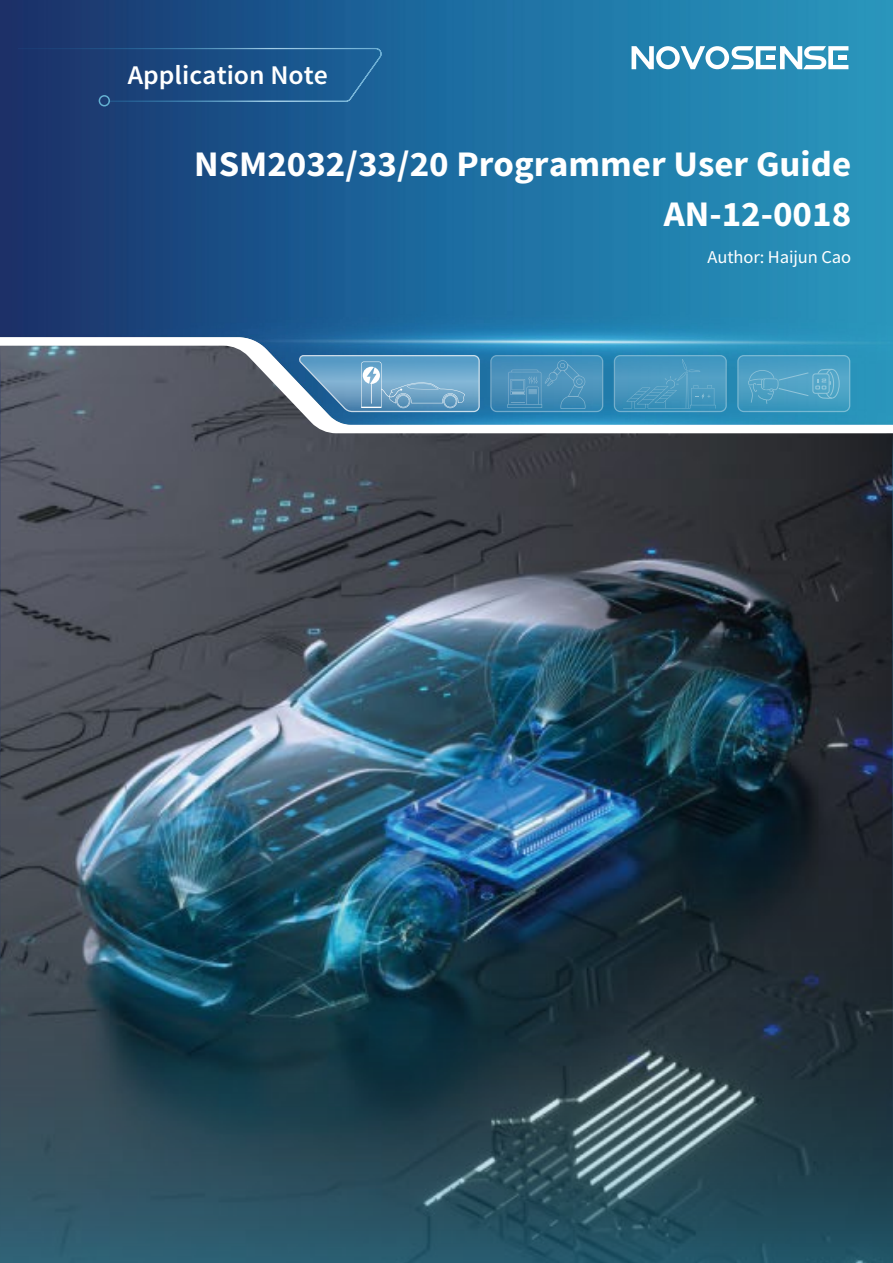
<style>
.page{position:relative;width:893px;height:1263px;background:#fff}
.page>*{position:absolute;margin:0;border:0;box-sizing:border-box;transform-origin:0 0}
.t1{font:700 36px/50.2px "Source Sans Pro";color:#fff;text-align:right}
.t2{font:600 27px "Source Sans Pro";color:#fff}
.t3{font:18px "Source Sans Pro";letter-spacing:-.005em;color:#fff}
</style>
<div class="page">
<img style="left:0;top:0;width:893px;height:337px">
<img style="left:0;top:433px;width:893px;height:830px">
<svg style="left:0;top:337px;width:893px;height:96px;background:#5e879e"></svg>
<svg style="left:18px;top:48px;width:364px;height:54px;background:#1d4c83"></svg>
<div style="left:99px;top:95px;width:11px;height:11px;border:2px solid #64b1d1;border-radius:50%"></div>
<svg style="left:614px;top:356px;width:112px;height:55px"></svg>
<div style="left:614px;top:355px;width:113px;height:57px;border:1px solid #fff;border-radius:6px"></div>
<svg style="left:623px;top:359px;width:93px;height:49px;background:#4a99bf"></svg>
<svg style="left:491px;top:356px;width:112px;height:55px;background:#428db8"></svg>
<div style="left:490px;top:355px;width:113px;height:57px;border:1px solid #fff;border-radius:6px"></div>
<svg style="left:507px;top:360px;width:79px;height:49px;background:#4d93bb"></svg>
<svg style="left:299px;top:355px;width:181px;height:57px;background:#72a6c8"></svg>
<svg style="left:632px;top:46px;width:216px;height:23px"></svg>
<svg style="left:738px;top:356px;width:112px;height:55px;background:#449cc1"></svg>
<div style="left:737px;top:355px;width:113px;height:57px;border:1px solid #fff;border-radius:6px"></div>
<svg style="left:748px;top:370px;width:61px;height:34px;background:#53a3c5"></svg>
<div style="left:812px;top:373px;width:17px;height:21px;border:1px solid #fff;border-radius:3px"></div>
<svg style="left:815px;top:369px;width:25px;height:31px"></svg>
<p class="t2" style="left:128px;top:58px;width:202px">Application Note</p>
<p class="t1" style="left:194px;top:140px;width:659px">NSM2032/33/20 Programmer User Guide<br>AN-12-0018</p>
<p class="t3" style="left:708px;top:245px;width:145px">Author: Haijun Cao</p>
</div>
